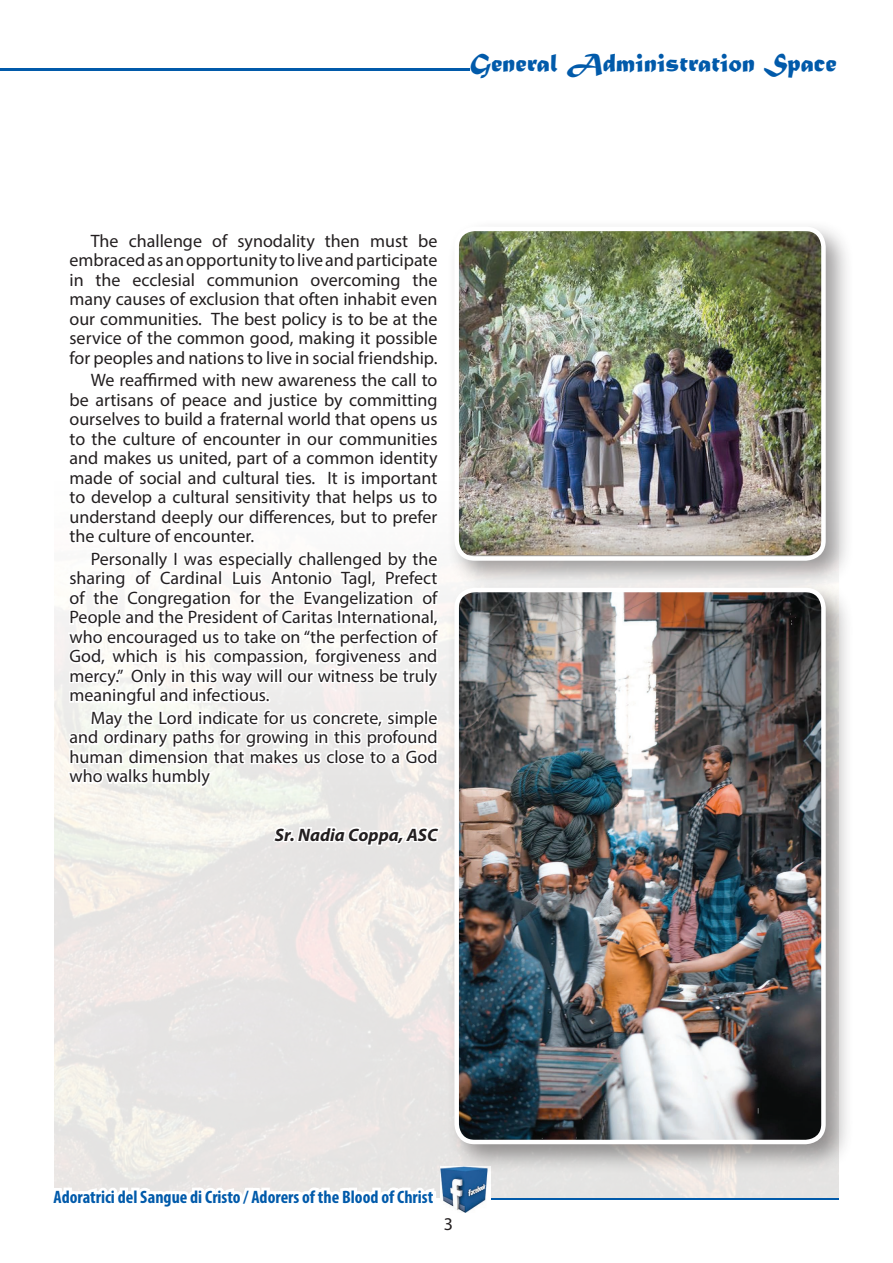
<style>
.page{position:relative;width:893px;height:1263px;background:#fff}
.page>*{position:absolute;margin:0;border:0;box-sizing:border-box;transform-origin:0 0}
.t1{font:27px "Matura MT Script Capitals";color:#015aaa}
.t2{font:18px/19.5px "Myriad Pro";color:#231f20;text-align:justify}
.t3{font:700 condensed 18px "Myriad Pro";color:#015aaa}
.t4{font:italic 700 18px "Myriad Pro";color:#231f20}
</style>
<div class="page">
<svg style="left:491px;top:1198px;width:348px;height:2px"></svg>
<svg style="left:54px;top:1102px;width:385px;height:96px;background:#ebe9e7"></svg>
<img style="left:440px;top:1167px;width:51px;height:45px">
<svg style="left:66px;top:512px;width:376px;height:354px"></svg>
<div style="left:446px;top:219px;width:409px;height:371px;background:#231f20;opacity:.44"></div>
<img style="left:457px;top:229px;width:366px;height:326px">
<div style="left:454px;top:227px;width:372px;height:334px;border:4px solid #fff;border-radius:18px"></div>
<div style="left:446px;top:580px;width:409px;height:593px;background:#231f20;opacity:.44"></div>
<img style="left:457px;top:590px;width:366px;height:550px">
<div style="left:454px;top:588px;width:372px;height:556px;border:4px solid #fff;border-radius:18px"></div>
<hr style="left:0;top:68px;width:469px;height:3px;background:#015aaa">
<h1 class="t1" style="left:470px;top:46px;width:368px">General Administration Space</h1>
<p class="t2" style="left:70px;top:231px;width:369px;text-indent:21px">The challenge of synodality then must be embraced as an opportunity to live and participate in the ecclesial communion overcoming the many causes of exclusion that often inhabit even our communities. The best policy is to be at the service of the common good, making it possible for peoples and nations to live in social friendship.</p>
<p class="t2" style="left:70px;top:370px;width:369px;text-indent:21px">We reaffirmed with new awareness the call to be artisans of peace and justice by committing ourselves to build a fraternal world that opens us to the culture of encounter in our communities and makes us united, part of a common identity made of social and cultural ties. It is important to develop a cultural sensitivity that helps us to understand deeply our differences, but to prefer the culture of encounter.</p>
<p class="t2" style="left:70px;top:549px;width:369px;text-indent:21px">Personally I was especially challenged by the sharing of Cardinal Luis Antonio Tagl, Prefect of the Congregation for the Evangelization of People and the President of Caritas International, who encouraged us to take on “the perfection of God, which is his compassion, forgiveness and mercy.” Only in this way will our witness be truly meaningful and infectious.</p>
<p class="t2" style="left:70px;top:708px;width:369px;text-indent:21px">May the Lord indicate for us concrete, simple and ordinary paths for growing in this profound human dimension that makes us close to a God who walks humbly</p>
<p class="t4" style="left:275px;top:823px;width:164px">Sr. Nadia Coppa, ASC</p>
<p class="t3" style="left:54px;top:1186px;width:381px">Adoratrici del Sangue di Cristo / Adorers of the Blood of Christ</p>
<p class="t2" style="left:444px;top:1213px;width:11px">3</p>
</div>
